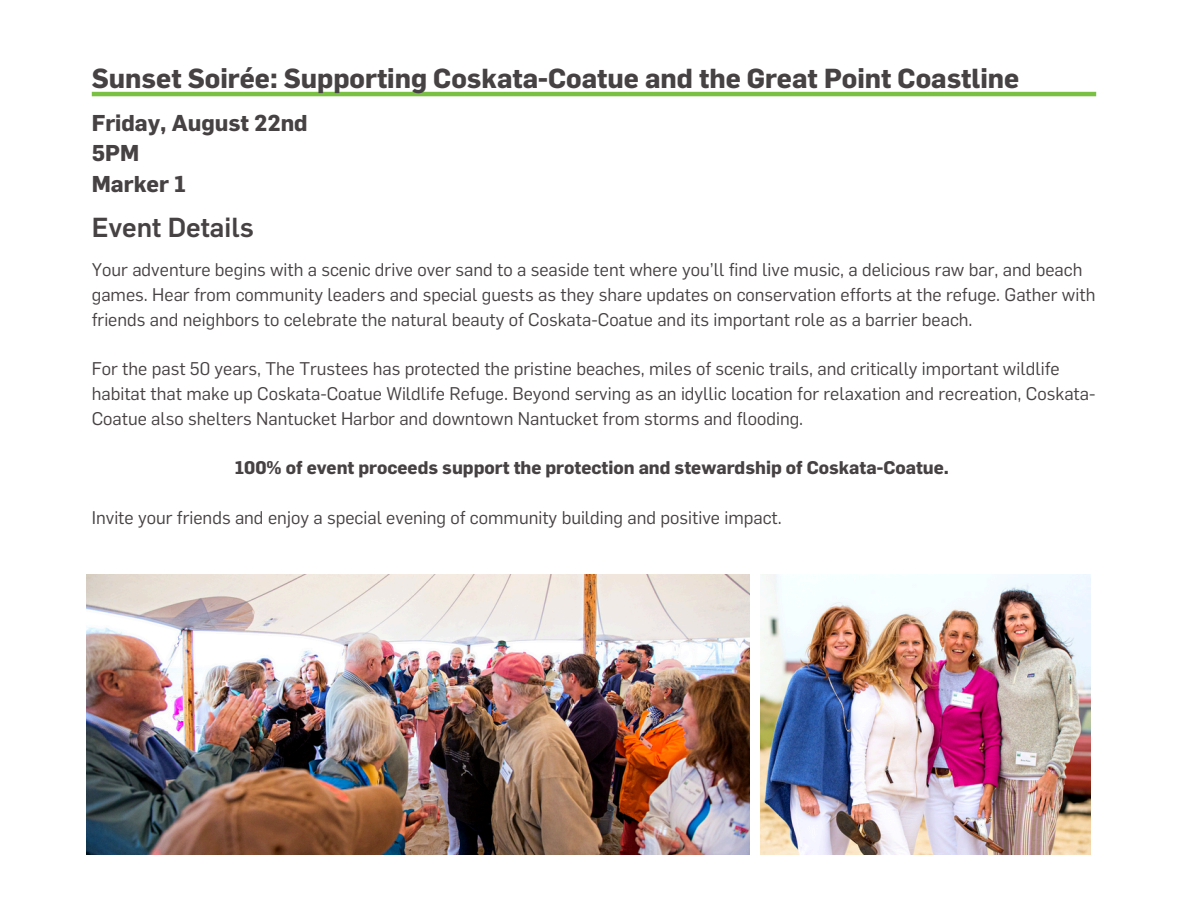
<style>
.page{position:relative;width:1188px;height:918px;background:#fff}
.page>*{position:absolute;margin:0;border:0;box-sizing:border-box;transform-origin:0 0}
.t1{font:700 27px "Flama";color:#464142}
.t2{font:500 27px "Flama";color:#464142}
.t3{font:700 22.5px/30.3px "Flama";color:#464142}
.t4{font:18px/24.8px "Flama";color:#464142}
.t5{font:700 18px "Flama";color:#464142}
</style>
<div class="page">
<img style="left:87px;top:574px;width:662px;height:280px">
<img style="left:761px;top:574px;width:330px;height:280px">
<hr style="left:92px;top:92px;width:1004px;height:4px;background:#7ac143">
<h1 class="t1" style="left:92px;top:62px;width:929px">Sunset Soirée: Supporting Coskata-Coatue and the Great Point Coastline</h1>
<p class="t3" style="left:92px;top:108px;width:217px">Friday, August 22nd<br>5PM<br>Marker 1</p>
<h2 class="t2" style="left:92px;top:211px;width:163px">Event Details</h2>
<h1 class="t4" style="left:92px;top:258px;width:1005px">Your adventure begins with a scenic drive over sand to a seaside tent where you’ll find live music, a delicious raw bar, and beach games. Hear from community leaders and special guests as they share updates on conservation efforts at the refuge. Gather with friends and neighbors to celebrate the natural beauty of Coskata-Coatue and its important role as a barrier beach.</h1>
<p class="t4" style="left:92px;top:357px;width:1005px">For the past 50 years, The Trustees has protected the pristine beaches, miles of scenic trails, and critically important wildlife habitat that make up Coskata-Coatue Wildlife Refuge. Beyond serving as an idyllic location for relaxation and recreation, Coskata-<br>Coatue also shelters Nantucket Harbor and downtown Nantucket from storms and flooding.</p>
<p class="t5" style="left:235px;top:457px;width:716px">100% of event proceeds support the protection and stewardship of Coskata-Coatue.</p>
<p class="t4" style="left:92px;top:505px;width:691px">Invite your friends and enjoy a special evening of community building and positive impact.</p>
</div>
